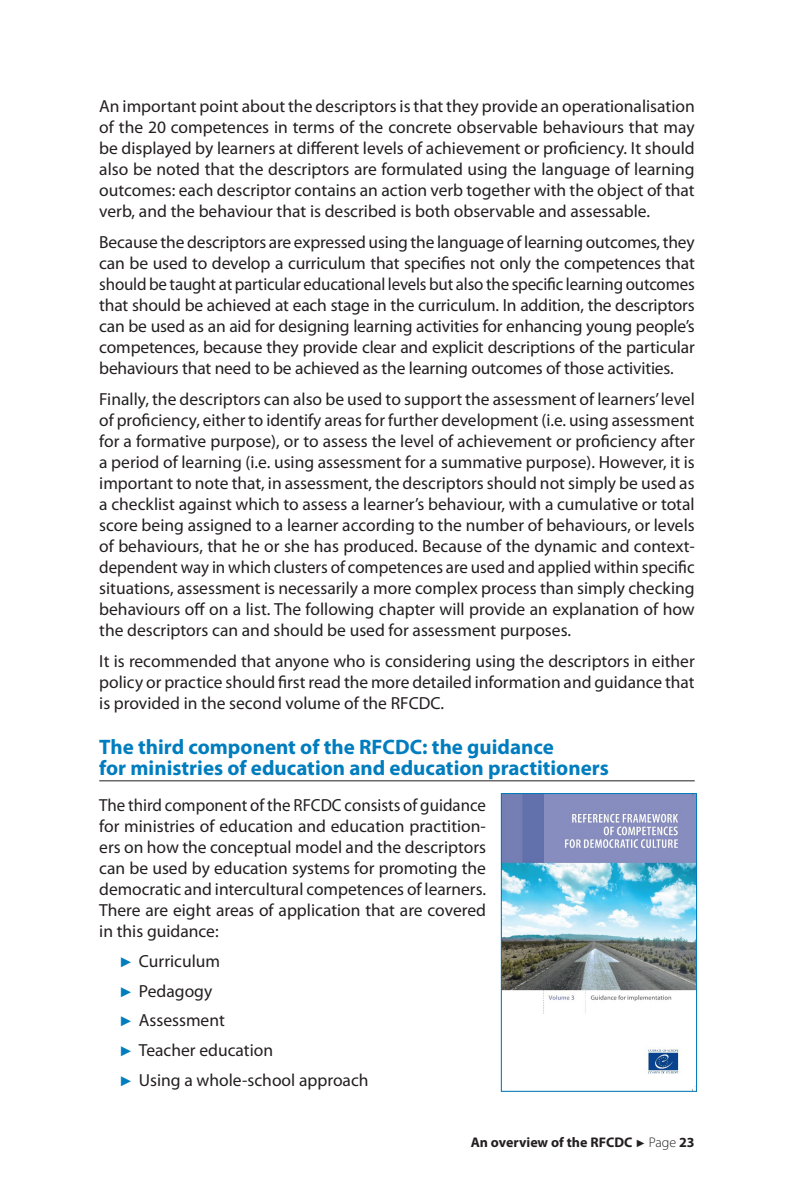
<style>
.page{position:relative;width:794px;height:1191px;background:#fff}
.page>*{position:absolute;margin:0;border:0;box-sizing:border-box;transform-origin:0 0}
.Titre_avec_filet{font:700 21px/21px "Myriad Pro";color:#007dbe}
.Texte{font:17.5px/21px "Myriad Pro";color:#231f20;text-align:justify}
.Texte_espace_avant{font:17.5px/21px "Myriad Pro";color:#231f20;text-align:justify}
.t1{font:700 14px "Myriad Pro";color:#231f20}
.s1{font-family:"Arial";font-size:14px;color:#007dbe}
.s2{font-family:"Arial";font-weight:400;font-size:10.5px}
.s3{font-weight:300}
</style>
<div class="page">
<hr style="left:99px;top:780px;width:595px;height:1px;background:#231f20">
<img style="left:503px;top:795px;width:192px;height:294px">
<div style="left:501px;top:793px;width:196px;height:298px;border:1px solid #007dbe"></div>
<p class="Texte_espace_avant" style="left:99px;top:96px;width:597px">An important point about the descriptors is that they provide an operationalisation of the 20 competences in terms of the concrete observable behaviours that may be displayed by learners at different levels of achievement or proficiency. It should also be noted that the descriptors are formulated using the language of learning outcomes: each descriptor contains an action verb together with the object of that verb, and the behaviour that is described is both observable and assessable.</p>
<p class="Texte" style="left:99px;top:232px;width:597px">Because the descriptors are expressed using the language of learning outcomes, they can be used to develop a curriculum that specifies not only the competences that should be taught at particular educational levels but also the specific learning outcomes that should be achieved at each stage in the curriculum. In addition, the descriptors can be used as an aid for designing learning activities for enhancing young people’s competences, because they provide clear and explicit descriptions of the particular behaviours that need to be achieved as the learning outcomes of those activities.</p>
<p class="Texte" style="left:99px;top:389px;width:597px">Finally, the descriptors can also be used to support the assessment of learners’ level of proficiency, either to identify areas for further development (i.e. using assessment for a formative purpose), or to assess the level of achievement or proficiency after a period of learning (i.e. using assessment for a summative purpose). However, it is important to note that, in assessment, the descriptors should not simply be used as a checklist against which to assess a learner’s behaviour, with a cumulative or total score being assigned to a learner according to the number of behaviours, or levels of behaviours, that he or she has produced. Because of the dynamic and context&shy;dependent way in which clusters of competences are used and applied within specific situations, assessment is necessarily a more complex process than simply checking behaviours off on a list. The following chapter will provide an explanation of how the descriptors can and should be used for assessment purposes.</p>
<p class="Texte" style="left:99px;top:650px;width:597px">It is recommended that anyone who is considering using the descriptors in either policy or practice should first read the more detailed information and guidance that is provided in the second volume of the RFCDC.</p>
<p class="Titre_avec_filet" style="left:99px;top:736px;width:511px">The third component of the RFCDC: the guidance<br>for ministries of education and education practitioners</p>
<p class="Texte" style="left:99px;top:794px;width:388px">The third component of the RFCDC consists of guidance for ministries of education and education practition&shy;ers on how the conceptual model and the descriptors can be used by education systems for promoting the democratic and intercultural competences of learners.<br>There are eight areas of application that are covered in this guidance:</p>
<p class="Texte" style="left:119px;top:950px;width:102px"><span class="s1">►</span> Curriculum</p>
<p class="Texte" style="left:119px;top:980px;width:95px"><span class="s1">►</span> Pedagogy</p>
<p class="Texte" style="left:119px;top:1009px;width:107px"><span class="s1">►</span> Assessment</p>
<p class="Texte" style="left:119px;top:1039px;width:155px"><span class="s1">►</span> Teacher education</p>
<p class="Texte" style="left:119px;top:1069px;width:251px"><span class="s1">►</span> Using a whole-school approach</p>
<p class="t1" style="left:471px;top:1132px;width:225px">An overview of the RFCDC <span class="s2">►</span> <span class="s3">Page</span> 23</p>
</div>
